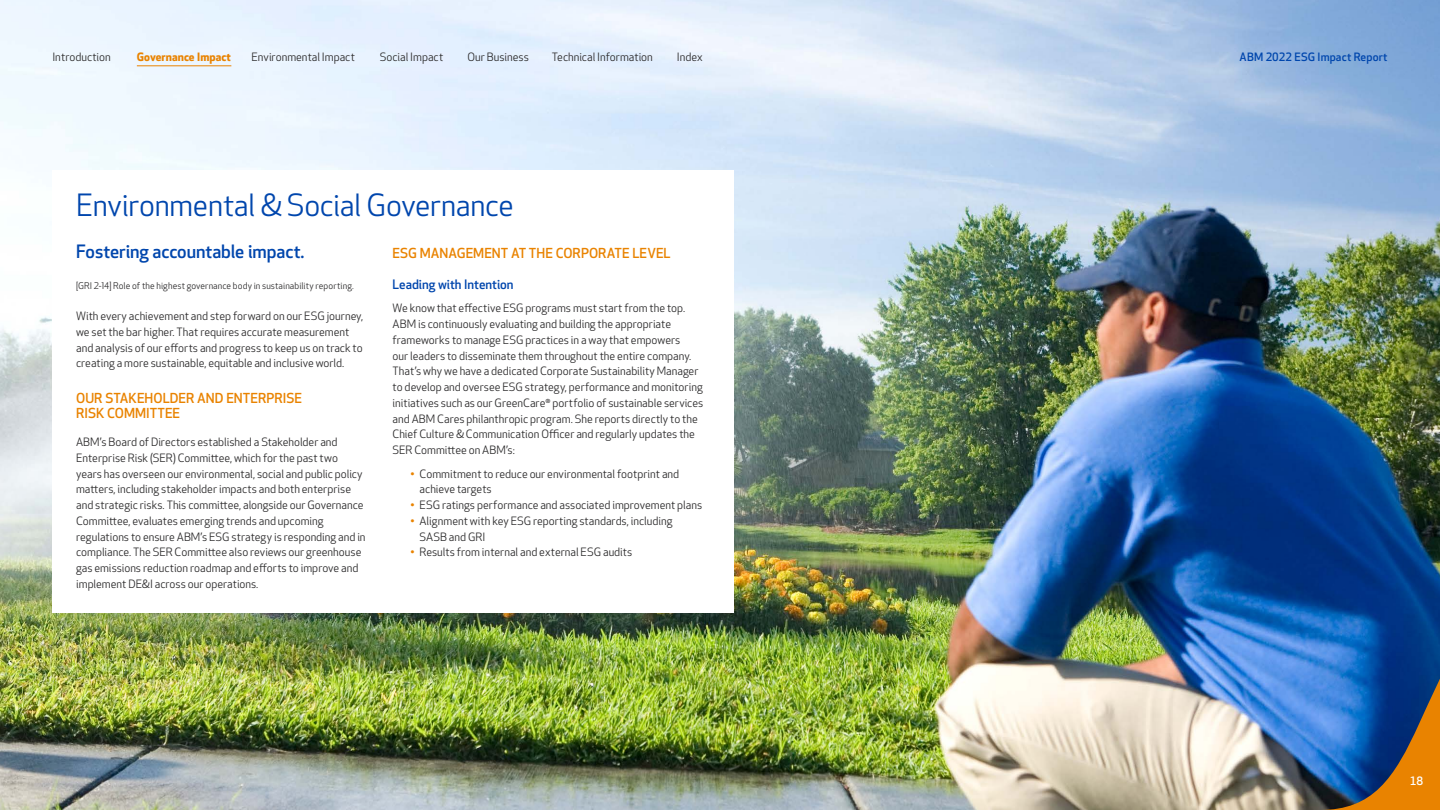
<style>
.page{position:relative;width:1440px;height:810px;background:#fff}
.page>*{position:absolute;margin:0;border:0;box-sizing:border-box;transform-origin:0 0}
.t1{font:30px "Apex New";letter-spacing:-.01em;color:#0046ad}
.t2{font:500 18px "Apex New";letter-spacing:-.005em;color:#0046ad}
.t3{font:500 13.5px/15px "Apex New";letter-spacing:.005em;color:#e98300}
.t4{font:500 12.75px "Apex New";color:#0046ad}
.t5{font:11.25px/15.8px "Apex New";color:#292829}
.t6{font:500 11.25px "Apex New";letter-spacing:.01em;color:#0046ad}
.t7{font:700 11.25px "Apex New";letter-spacing:.01em;color:#e98300}
.t8{font:500 11.25px "Apex New";color:#fff}
.t9{font:9px "Apex New";letter-spacing:.01em;color:#292829}
.s1{color:#e98300}
</style>
<div class="page">
<img style="left:0;top:0;width:1440px;height:810px">
<svg style="left:1320px;top:677px;width:120px;height:133px;background:#516072"></svg>
<svg style="left:52px;top:171px;width:682px;height:442px"></svg>
<hr style="left:137px;top:65px;width:94px;height:1px;background:#e98300">
<p class="t5" style="left:53px;top:49px;width:60px">Introduction</p>
<p class="t7" style="left:137px;top:49px;width:96px">Governance Impact</p>
<p class="t5" style="left:252px;top:49px;width:105px">Environmental Impact</p>
<p class="t5" style="left:380px;top:49px;width:65px">Social Impact</p>
<p class="t5" style="left:468px;top:49px;width:63px">Our Business</p>
<p class="t5" style="left:552px;top:49px;width:102px">Technical Information</p>
<p class="t5" style="left:677px;top:49px;width:27px">Index</p>
<h1 class="t1" style="left:76px;top:186px;width:439px">Environmental &amp; Social Governance</h1>
<h2 class="t2" style="left:76px;top:239px;width:230px">Fostering accountable impact.</h2>
<p class="t9" style="left:76px;top:280px;width:279px">[GRI 2-14] Role of the highest governance body in sustainability reporting.</p>
<p class="t5" style="left:76px;top:308px;width:289px">With every achievement and step forward on our ESG journey, we set the bar higher. That requires accurate measurement and analysis of our efforts and progress to keep us on track to creating a more sustainable, equitable and inclusive world.</p>
<p class="t3" style="left:76px;top:391px;width:227px">OUR STAKEHOLDER AND ENTERPRISE<br>RISK COMMITTEE</p>
<p class="t5" style="left:76px;top:434px;width:291px">ABM’s Board of Directors established a Stakeholder and Enterprise Risk (SER) Committee, which for the past two years has overseen our environmental, social and public policy matters, including stakeholder impacts and both enterprise and strategic risks. This committee, alongside our Governance Committee, evaluates emerging trends and upcoming regulations to ensure ABM’s ESG strategy is responding and in compliance. The SER Committee also reviews our greenhouse gas emissions reduction roadmap and efforts to improve and implement DE&amp;I across our operations.</p>
<p class="t3" style="left:393px;top:245px;width:280px">ESG MANAGEMENT AT THE CORPORATE LEVEL</p>
<p class="t4" style="left:393px;top:276px;width:122px">Leading with Intention</p>
<p class="t5" style="left:393px;top:300px;width:312px">We know that effective ESG programs must start from the top.<br>ABM is continuously evaluating and building the appropriate frameworks to manage ESG practices in a way that empowers<br>our leaders to disseminate them throughout the entire company.<br>That’s why we have a dedicated Corporate Sustainability Manager to develop and oversee ESG strategy, performance and monitoring initiatives such as our GreenCare<sup>®</sup> portfolio of sustainable services and ABM Cares philanthropic program. She reports directly to the Chief Culture &amp; Communication Officer and regularly updates the SER Committee on ABM’s:</p>
<p class="t5" style="left:420px;top:466px;width:261px;text-indent:-9px"><span class="s1">•</span> Commitment to reduce our environmental footprint and achieve targets</p>
<p class="t5" style="left:411px;top:497px;width:293px"><span class="s1">•</span> ESG ratings performance and associated improvement plans</p>
<p class="t5" style="left:420px;top:513px;width:254px;text-indent:-9px"><span class="s1">•</span> Alignment with key ESG reporting standards, including<br>SASB and GRI</p>
<p class="t5" style="left:411px;top:545px;width:223px"><span class="s1">•</span> Results from internal and external ESG audits</p>
<p class="t6" style="left:1240px;top:49px;width:149px">ABM 2022 ESG Impact Report</p>
<p class="t8" style="left:1410px;top:773px;width:15px">18</p>
</div>
